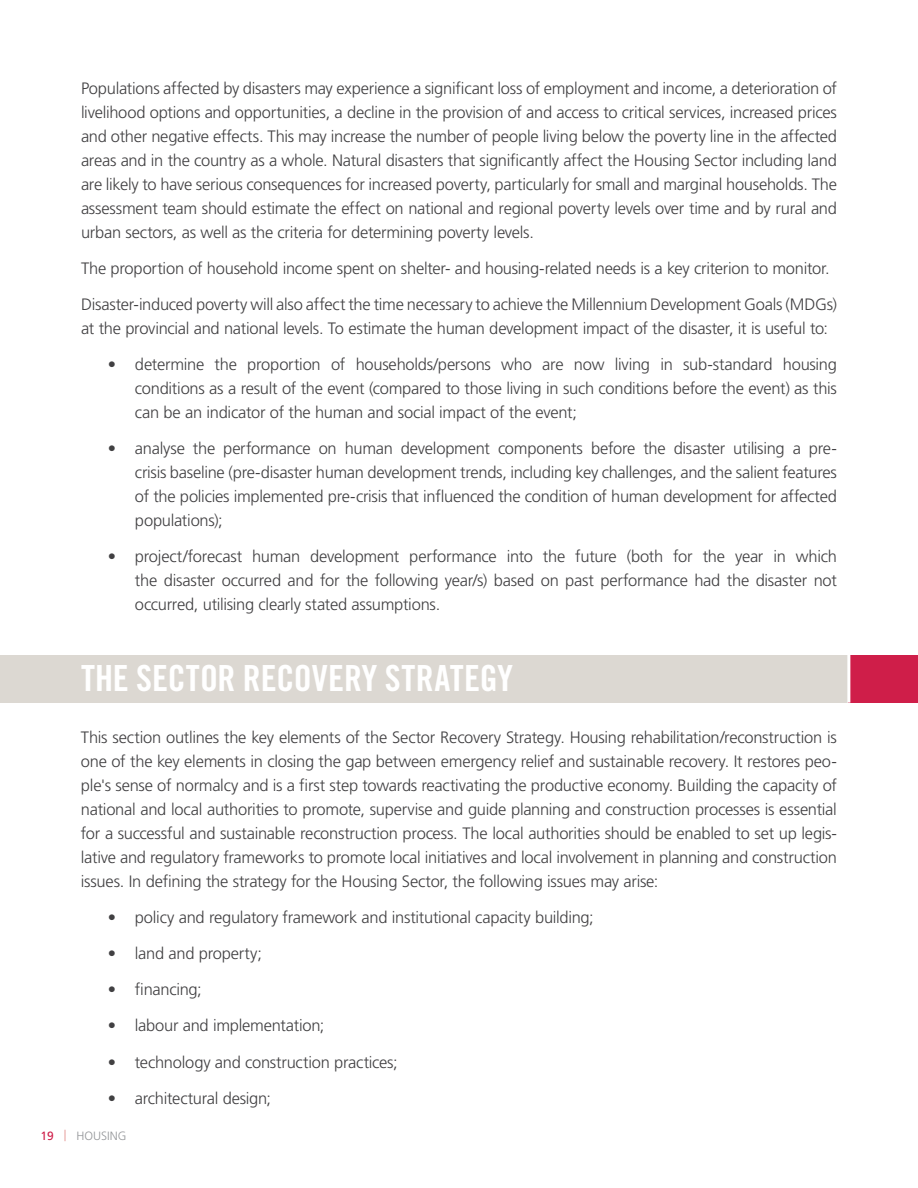
<style>
.page{position:relative;width:918px;height:1188px;background:#fff}
.page>*{position:absolute;margin:0;border:0;box-sizing:border-box;transform-origin:0 0}
.t1{font:36px "Trade Gothic LT Std Bd Cn 20";letter-spacing:-.005em;color:#fff}
.t2{font:300 16.5px/24px "Frutiger";letter-spacing:-.015em;color:#414042;text-align:justify}
.t3{font:300 12px "Frutiger";color:#939598}
.s1{font-weight:400;color:#cf1e49}
.s2{font-size:15px;color:#e3918e}
</style>
<div class="page">
<div style="left:0;top:655px;width:848px;height:48px;background:#dcd8d2"></div>
<div style="left:849px;top:655px;width:69px;height:48px;background:#cf1e49"></div>
<hr style="left:847px;top:655px;width:3px;height:48px;background:#fff">
<p class="t2" style="left:81px;top:76px;width:758px">Populations affected by disasters may experience a significant loss of employment and income, a deterioration of livelihood options and opportunities, a decline in the provision of and access to critical services, increased prices and other negative effects. This may increase the number of people living below the poverty line in the affected areas and in the country as a whole. Natural disasters that significantly affect the Housing Sector including land are likely to have serious consequences for increased poverty, particularly for small and marginal households. The assessment team should estimate the effect on national and regional poverty levels over time and by rural and urban sectors, as well as the criteria for determining poverty levels.</p>
<p class="t2" style="left:81px;top:250px;width:757px;line-height:36px">The proportion of household income spent on shelter- and housing-related needs is a key criterion to monitor.<br>Disaster-induced poverty will also affect the time necessary to achieve the Millennium Development Goals (MDGs)</p>
<p class="t2" style="left:81px;top:316px;width:749px">at the provincial and national levels. To estimate the human development impact of the disaster, it is useful to:</p>
<p class="t2" style="left:135px;top:352px;width:703px;text-indent:-27px">• determine the proportion of households/persons who are now living in sub-standard housing conditions as a result of the event (compared to those living in such conditions before the event) as this can be an indicator of the human and social impact of the event;</p>
<p class="t2" style="left:135px;top:436px;width:704px;text-indent:-27px">• analyse the performance on human development components before the disaster utilising a pre&shy;crisis baseline (pre-disaster human development trends, including key challenges, and the salient features of the policies implemented pre-crisis that influenced the condition of human development for affected populations);</p>
<p class="t2" style="left:135px;top:544px;width:704px;text-indent:-27px">• project/forecast human development performance into the future (both for the year in which the disaster occurred and for the following year/s) based on past performance had the disaster not occurred, utilising clearly stated assumptions.</p>
<h1 class="t1" style="left:81px;top:657px;width:434px">THE SECTOR RECOVERY STRATEGY</h1>
<p class="t2" style="left:81px;top:726px;width:758px">This section outlines the key elements of the Sector Recovery Strategy. Housing rehabilitation/reconstruction is one of the key elements in closing the gap between emergency relief and sustainable recovery. It restores peo&shy;ple's sense of normalcy and is a first step towards reactivating the productive economy. Building the capacity of national and local authorities to promote, supervise and guide planning and construction processes is essential for a successful and sustainable reconstruction process. The local authorities should be enabled to set up legis&shy;lative and regulatory frameworks to promote local initiatives and local involvement in planning and construction issues. In defining the strategy for the Housing Sector, the following issues may arise:</p>
<p class="t2" style="left:108px;top:906px;width:487px">• policy and regulatory framework and institutional capacity building;</p>
<p class="t2" style="left:108px;top:942px;width:156px">• land and property;</p>
<p class="t2" style="left:108px;top:978px;width:95px">• financing;</p>
<p class="t2" style="left:108px;top:1014px;width:218px">• labour and implementation;</p>
<p class="t2" style="left:108px;top:1050px;width:291px">• technology and construction practices;</p>
<p class="t2" style="left:108px;top:1086px;width:165px">• architectural design;</p>
<p class="t3" style="left:40px;top:1129px;width:88px"><span class="s1">19</span> <span class="s2">|</span> HOUSING</p>
</div>
